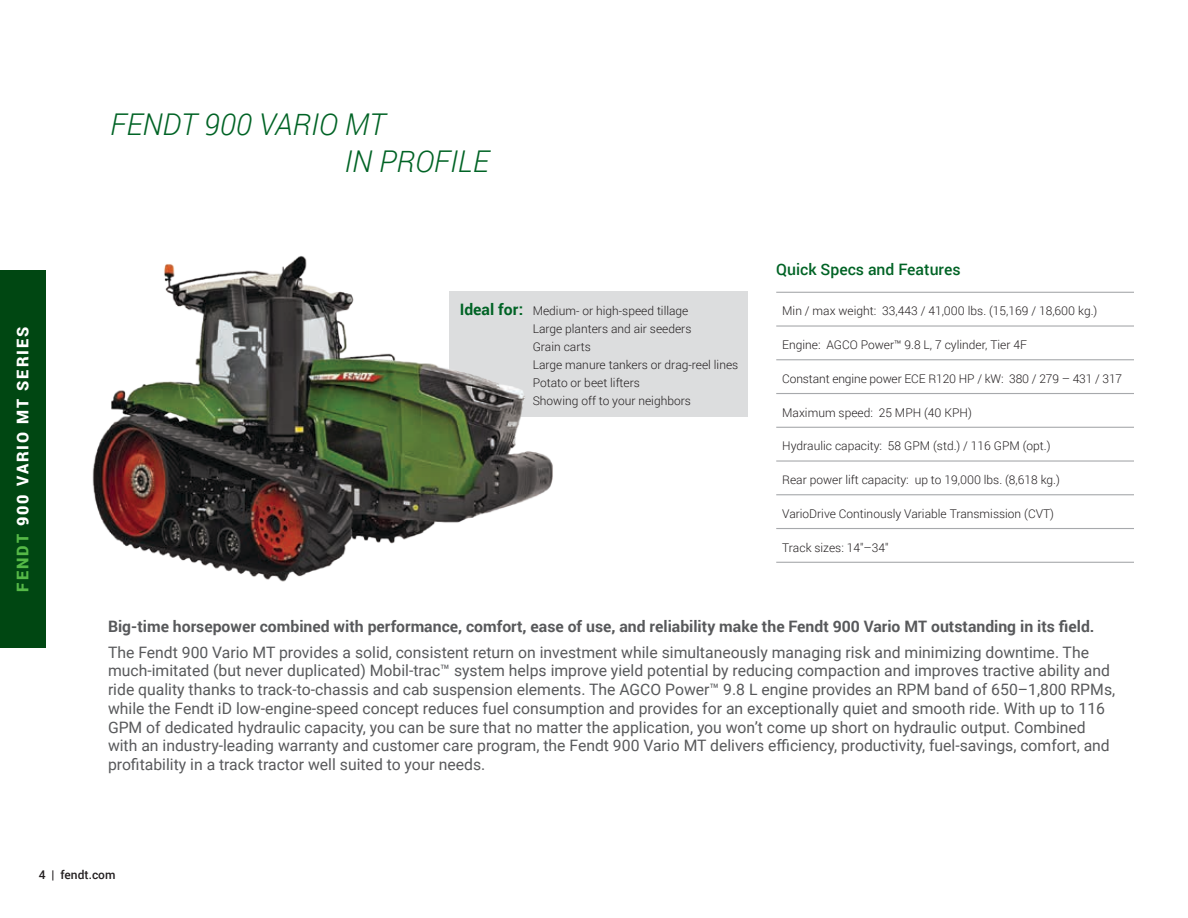
<style>
.page{position:relative;width:1188px;height:918px;background:#fff}
.page>*{position:absolute;margin:0;border:0;box-sizing:border-box;transform-origin:0 0}
.t1{font:italic 300 30px/37.5px "Roboto";color:#006325}
.t2{font:900 16.2px "Roboto";letter-spacing:.125em;color:#fff}
.t3{font:15.75px/18.8px "Roboto";color:#58595b}
.t4{font:700 15.75px "Roboto";color:#58595b}
.t5{font:500 15.75px "Roboto";color:#006325}
.t6{font:300 12px/18px "Roboto";color:#231f20}
.t7{font:500 12px "Roboto";color:#231f20}
.s1{color:#55b947}
.s2{font-weight:700;font-size:15.75px;color:#006325}
</style>
<div class="page">
<div style="left:449px;top:292px;width:298px;height:125px;background:#dcddde"></div>
<hr style="left:776px;top:292px;width:358px;height:1px;background:#a7a9ac">
<hr style="left:776px;top:325px;width:358px;height:2px;background:#a7a9ac">
<hr style="left:776px;top:359px;width:358px;height:1px;background:#a7a9ac">
<hr style="left:776px;top:393px;width:358px;height:1px;background:#a7a9ac">
<hr style="left:776px;top:427px;width:358px;height:1px;background:#a7a9ac">
<hr style="left:776px;top:460px;width:358px;height:2px;background:#a7a9ac">
<hr style="left:776px;top:494px;width:358px;height:1px;background:#a7a9ac">
<hr style="left:776px;top:528px;width:358px;height:1px;background:#a7a9ac">
<hr style="left:776px;top:562px;width:358px;height:1px;background:#a7a9ac">
<div style="left:0;top:270px;width:45px;height:378px;background:#004712"></div>
<img style="left:92px;top:256px;width:470px;height:326px">
<p class="t2" style="left:11px;top:592px;width:267px;rotate:-90deg"><span class="s1">FENDT</span> 900 VARIO MT SERIES</p>
<h1 class="t1" style="left:344px;top:104px;width:146px;text-indent:-234px">FENDT 900 VARIO MT<br>IN PROFILE</h1>
<p class="t6" style="left:533px;top:301px;width:207px;text-indent:-73px"><span class="s2">Ideal for:</span> Medium- or high-speed tillage<br>Large planters and air seeders<br>Grain carts<br>Large manure tankers or drag-reel lines<br>Potato or beet lifters<br>Showing off to your neighbors</p>
<p class="t5" style="left:776px;top:259px;width:186px">Quick Specs and Features</p>
<p class="t6" style="left:782px;top:302px;width:317px">Min / max weight: 33,443 / 41,000 lbs. (15,169 / 18,600 kg.)</p>
<p class="t6" style="left:782px;top:336px;width:246px">Engine: AGCO Power™ 9.8 L, 7 cylinder, Tier 4F</p>
<p class="t6" style="left:782px;top:369px;width:342px">Constant engine power ECE R120 HP / kW: 380 / 279 – 431 / 317</p>
<p class="t6" style="left:782px;top:403px;width:191px">Maximum speed: 25 MPH (40 KPH)</p>
<p class="t6" style="left:782px;top:437px;width:270px">Hydraulic capacity: 58 GPM (std.) / 116 GPM (opt.)</p>
<p class="t6" style="left:782px;top:471px;width:279px">Rear power lift capacity: up to 19,000 lbs. (8,618 kg.)</p>
<p class="t6" style="left:782px;top:504px;width:273px">VarioDrive Continously Variable Transmission (CVT)</p>
<p class="t6" style="left:782px;top:538px;width:108px">Track sizes: 14″–34″</p>
<p class="t4" style="left:108px;top:615px;width:988px">Big-time horsepower combined with performance, comfort, ease of use, and reliability make the Fendt 900 Vario MT outstanding in its field.</p>
<p class="t3" style="left:108px;top:642px;width:1009px">The Fendt 900 Vario MT provides a solid, consistent return on investment while simultaneously managing risk and minimizing downtime. The much-imitated (but never duplicated) Mobil-trac™ system helps improve yield potential by reducing compaction and improves tractive ability and ride quality thanks to track-to-chassis and cab suspension elements. The AGCO Power™ 9.8 L engine provides an RPM band of 650–1,800 RPMs, while the Fendt iD low-engine-speed concept reduces fuel consumption and provides for an exceptionally quiet and smooth ride. With up to 116<br>GPM of dedicated hydraulic capacity, you can be sure that no matter the application, you won’t come up short on hydraulic output. Combined with an industry-leading warranty and customer care program, the Fendt 900 Vario MT delivers efficiency, productivity, fuel-savings, comfort, and profitability in a track tractor well suited to your needs.</p>
<p class="t7" style="left:39px;top:866px;width:78px">4 | fendt.com</p>
</div>
